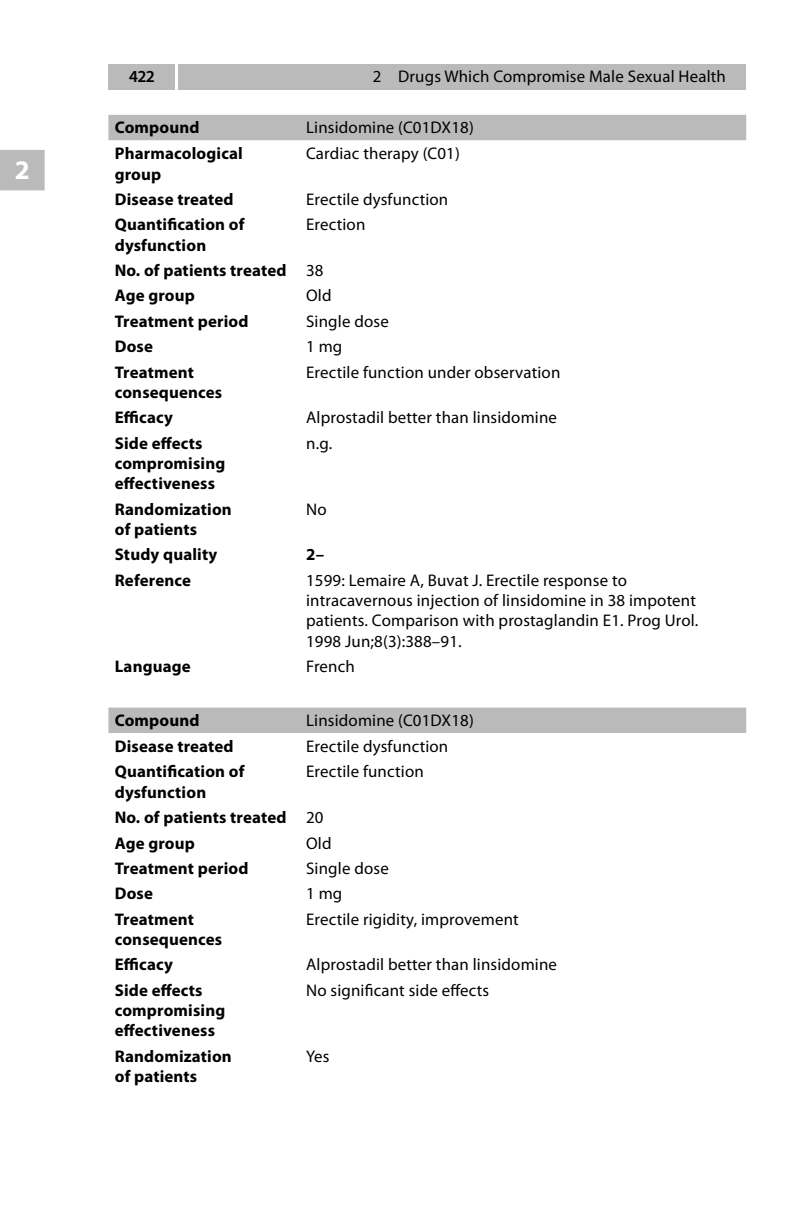
<style>
.page{position:relative;width:810px;height:1212px;background:#fff}
.page>*{position:absolute;margin:0;border:0;box-sizing:border-box;transform-origin:0 0}
.t1{font:700 27px "Myriad Pro";color:#fff}
.t2{font:16.88px/20.2px "Myriad Pro";letter-spacing:.01em;color:#000}
.t3{font:700 16.88px/20.2px "Myriad Pro";letter-spacing:.01em;color:#000}
.t4{font:600 16.88px "Myriad Pro";color:#000}
.s1{font-weight:400}
</style>
<div class="page">
<div style="left:108px;top:64px;width:67px;height:25px;background:#bababa"></div>
<div style="left:179px;top:64px;width:567px;height:25px;background:#bababa"></div>
<div style="left:0;top:150px;width:45px;height:40px;background:#bababa"></div>
<div style="left:108px;top:115px;width:638px;height:25px;background:#bababa"></div>
<div style="left:108px;top:707px;width:638px;height:26px;background:#bababa"></div>
<h1 class="t1" style="left:15px;top:152px;width:16px">2</h1>
<p class="t4" style="left:129px;top:66px;width:10px">422</p>
<p class="t2" style="left:373px;top:66px;width:354px">2 Drugs Which Compromise Male Sexual Health</p>
<p class="t3" style="left:115px;top:116px;width:86px">Compound</p>
<p class="t2" style="left:306px;top:117px;width:169px">Linsidomine (C01DX18)</p>
<p class="t3" style="left:115px;top:143px;width:130px">Pharmacological group</p>
<p class="t2" style="left:306px;top:143px;width:155px">Cardiac therapy (C01)</p>
<p class="t3" style="left:115px;top:189px;width:120px">Disease treated</p>
<p class="t2" style="left:306px;top:189px;width:144px">Erectile dysfunction</p>
<p class="t3" style="left:115px;top:214px;width:131px">Quantification of dysfunction</p>
<p class="t2" style="left:306px;top:214px;width:61px">Erection</p>
<p class="t3" style="left:115px;top:257px;width:210px;line-height:25.4px">No. of patients treated <span class="s1">38<br></span>Age group</p>
<p class="t2" style="left:306px;top:285px;width:27px">Old</p>
<p class="t3" style="left:115px;top:310px;width:135px">Treatment period</p>
<p class="t2" style="left:306px;top:311px;width:84px">Single dose</p>
<p class="t3" style="left:115px;top:336px;width:40px">Dose</p>
<p class="t2" style="left:306px;top:336px;width:38px">1 mg</p>
<p class="t3" style="left:115px;top:361px;width:109px">Treatment consequences</p>
<p class="t2" style="left:306px;top:362px;width:256px">Erectile function under observation</p>
<p class="t3" style="left:115px;top:407px;width:60px">Efficacy</p>
<p class="t2" style="left:306px;top:407px;width:252px">Alprostadil better than linsidomine</p>
<p class="t3" style="left:115px;top:432px;width:112px">Side effects compromising effectiveness</p>
<p class="t2" style="left:306px;top:433px;width:28px">n.g.</p>
<p class="t3" style="left:115px;top:498px;width:119px">Randomization of patients</p>
<p class="t2" style="left:306px;top:499px;width:22px">No</p>
<p class="t3" style="left:115px;top:544px;width:104px">Study quality</p>
<p class="t3" style="left:306px;top:544px;width:19px">2–</p>
<p class="t3" style="left:115px;top:569px;width:78px">Reference</p>
<p class="t2" style="left:306px;top:570px;width:394px">1599: Lemaire A, Buvat J. Erectile response to intracavernous injection of linsidomine in 38 impotent patients. Comparison with prostaglandin E1. Prog Urol.<br>1998 Jun;8(3):388–91.</p>
<p class="t3" style="left:115px;top:655px;width:78px">Language</p>
<p class="t2" style="left:306px;top:656px;width:50px">French</p>
<p class="t3" style="left:115px;top:709px;width:86px">Compound</p>
<p class="t2" style="left:306px;top:709px;width:169px">Linsidomine (C01DX18)</p>
<p class="t3" style="left:115px;top:736px;width:120px">Disease treated</p>
<p class="t2" style="left:306px;top:736px;width:144px">Erectile dysfunction</p>
<p class="t3" style="left:115px;top:761px;width:131px">Quantification of dysfunction</p>
<p class="t2" style="left:306px;top:761px;width:119px">Erectile function</p>
<p class="t3" style="left:115px;top:804px;width:210px;line-height:25.4px">No. of patients treated <span class="s1">20<br></span>Age group</p>
<p class="t2" style="left:306px;top:832px;width:27px">Old</p>
<p class="t3" style="left:115px;top:857px;width:135px">Treatment period</p>
<p class="t2" style="left:306px;top:858px;width:84px">Single dose</p>
<p class="t3" style="left:115px;top:883px;width:40px">Dose</p>
<p class="t2" style="left:306px;top:883px;width:38px">1 mg</p>
<p class="t3" style="left:115px;top:908px;width:109px">Treatment consequences</p>
<p class="t2" style="left:306px;top:909px;width:214px">Erectile rigidity, improvement</p>
<p class="t3" style="left:115px;top:954px;width:60px">Efficacy</p>
<p class="t2" style="left:306px;top:954px;width:252px">Alprostadil better than linsidomine</p>
<p class="t3" style="left:115px;top:979px;width:112px">Side effects compromising effectiveness</p>
<p class="t2" style="left:306px;top:980px;width:185px">No significant side effects</p>
<p class="t3" style="left:115px;top:1045px;width:119px">Randomization of patients</p>
<p class="t2" style="left:306px;top:1046px;width:25px">Yes</p>
</div>
